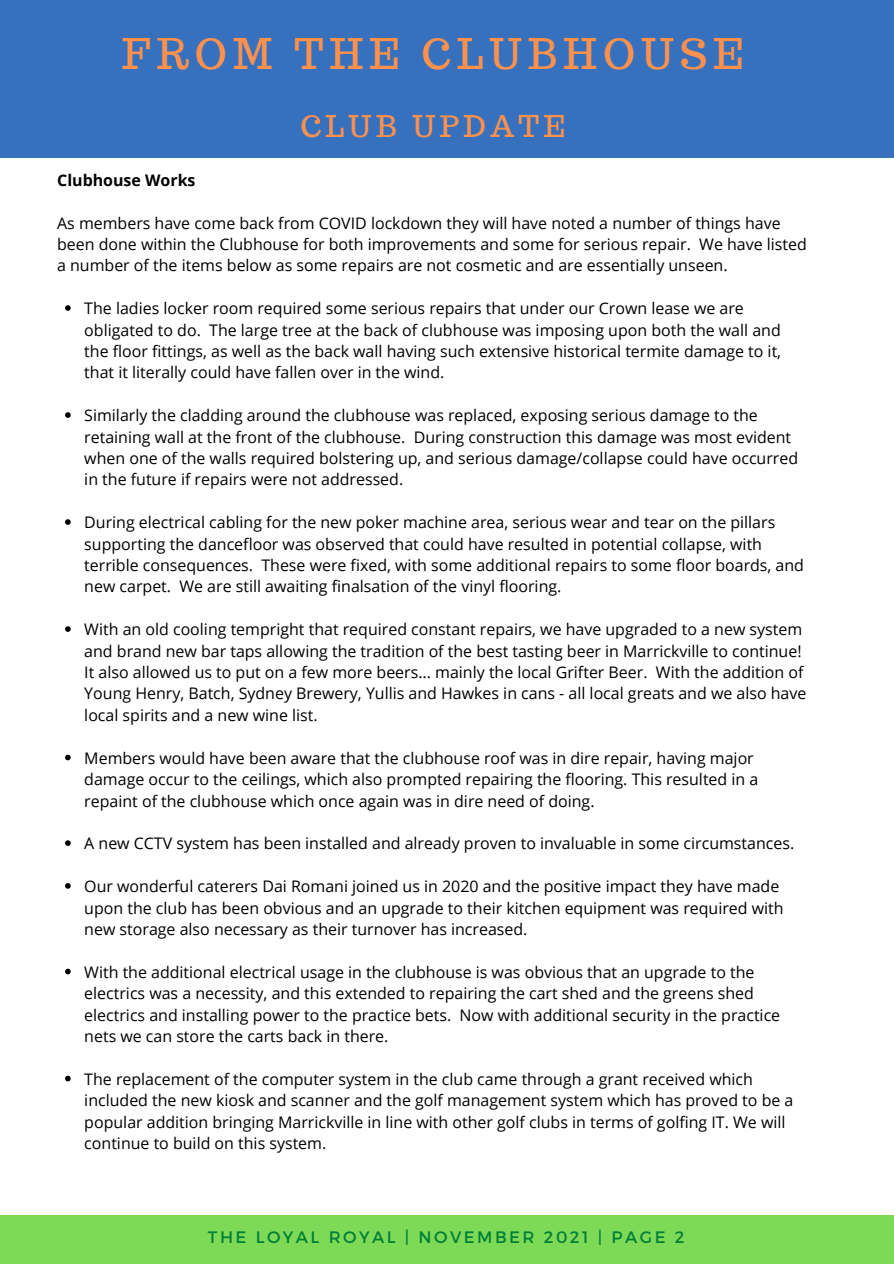
<style>
.page{position:relative;width:894px;height:1264px;background:#fff}
.page>*{position:absolute;margin:0;border:0;box-sizing:border-box;transform-origin:0 0}
.t1{font:41.4px "Trocchi";letter-spacing:.15em;color:#ff914d}
.t2{font:29.4px "Trocchi";letter-spacing:.15em;color:#ff914d}
.t3{font:16.5px "Montserrat";letter-spacing:.15em;color:#008037}
.t4{font:15.9px/21.5px "Open Sans";color:#000}
.t5{font:700 15.9px "Open Sans";color:#000}
</style>
<div class="page">
<div style="left:0;top:0;width:893px;height:158px;background:#3771be"></div>
<div style="left:0;top:1214px;width:893px;height:49px;background:#7ed957"></div>
<svg style="left:65px;top:305px;width:6px;height:6px"></svg>
<svg style="left:65px;top:412px;width:6px;height:6px"></svg>
<svg style="left:65px;top:519px;width:6px;height:6px"></svg>
<svg style="left:65px;top:626px;width:6px;height:6px"></svg>
<svg style="left:65px;top:754px;width:6px;height:6px"></svg>
<svg style="left:65px;top:840px;width:6px;height:6px"></svg>
<svg style="left:65px;top:883px;width:6px;height:5px"></svg>
<svg style="left:65px;top:968px;width:6px;height:6px"></svg>
<svg style="left:65px;top:1075px;width:6px;height:6px"></svg>
<p class="t1" style="left:122px;top:27px;width:622px">FROM THE CLUBHOUSE</p>
<p class="t2" style="left:300px;top:107px;width:266px">CLUB UPDATE</p>
<p class="t5" style="left:57px;top:169px;width:140px">Clubhouse Works</p>
<p class="t4" style="left:57px;top:212px;width:751px">As members have come back from COVID lockdown they will have noted a number of things have been done within the Clubhouse for both improvements and some for serious repair. We have listed a number of the items below as some repairs are not cosmetic and are essentially unseen.</p>
<p class="t4" style="left:84px;top:297px;width:698px">The ladies locker room required some serious repairs that under our Crown lease we are obligated to do. The large tree at the back of clubhouse was imposing upon both the wall and the floor fittings, as well as the back wall having such extensive historical termite damage to it, that it literally could have fallen over in the wind.</p>
<p class="t4" style="left:84px;top:404px;width:715px">Similarly the cladding around the clubhouse was replaced, exposing serious damage to the retaining wall at the front of the clubhouse. During construction this damage was most evident when one of the walls required bolstering up, and serious damage/collapse could have occurred in the future if repairs were not addressed.</p>
<p class="t4" style="left:84px;top:511px;width:721px">During electrical cabling for the new poker machine area, serious wear and tear on the pillars supporting the dancefloor was observed that could have resulted in potential collapse, with terrible consequences. These were fixed, with some additional repairs to some floor boards, and new carpet. We are still awaiting finalsation of the vinyl flooring.</p>
<p class="t4" style="left:84px;top:618px;width:723px">With an old cooling tempright that required constant repairs, we have upgraded to a new system and brand new bar taps allowing the tradition of the best tasting beer in Marrickville to continue!<br>It also allowed us to put on a few more beers... mainly the local Grifter Beer. With the addition of Young Henry, Batch, Sydney Brewery, Yullis and Hawkes in cans - all local greats and we also have local spirits and a new wine list.</p>
<p class="t4" style="left:84px;top:746px;width:675px">Members would have been aware that the clubhouse roof was in dire repair, having major damage occur to the ceilings, which also prompted repairing the flooring. This resulted in a repaint of the clubhouse which once again was in dire need of doing.</p>
<p class="t4" style="left:84px;top:832px;width:711px">A new CCTV system has been installed and already proven to invaluable in some circumstances.</p>
<p class="t4" style="left:84px;top:875px;width:700px">Our wonderful caterers Dai Romani joined us in 2020 and the positive impact they have made upon the club has been obvious and an upgrade to their kitchen equipment was required with new storage also necessary as their turnover has increased.</p>
<p class="t4" style="left:84px;top:960px;width:697px">With the additional electrical usage in the clubhouse is was obvious that an upgrade to the electrics was a necessity, and this extended to repairing the cart shed and the greens shed electrics and installing power to the practice bets. Now with additional security in the practice nets we can store the carts back in there.</p>
<p class="t4" style="left:84px;top:1067px;width:710px">The replacement of the computer system in the club came through a grant received which included the new kiosk and scanner and the golf management system which has proved to be a popular addition bringing Marrickville in line with other golf clubs in terms of golfing IT. We will continue to build on this system.</p>
<p class="t3" style="left:208px;top:1226px;width:478px">THE LOYAL ROYAL | NOVEMBER 2021 | PAGE 2</p>
</div>
